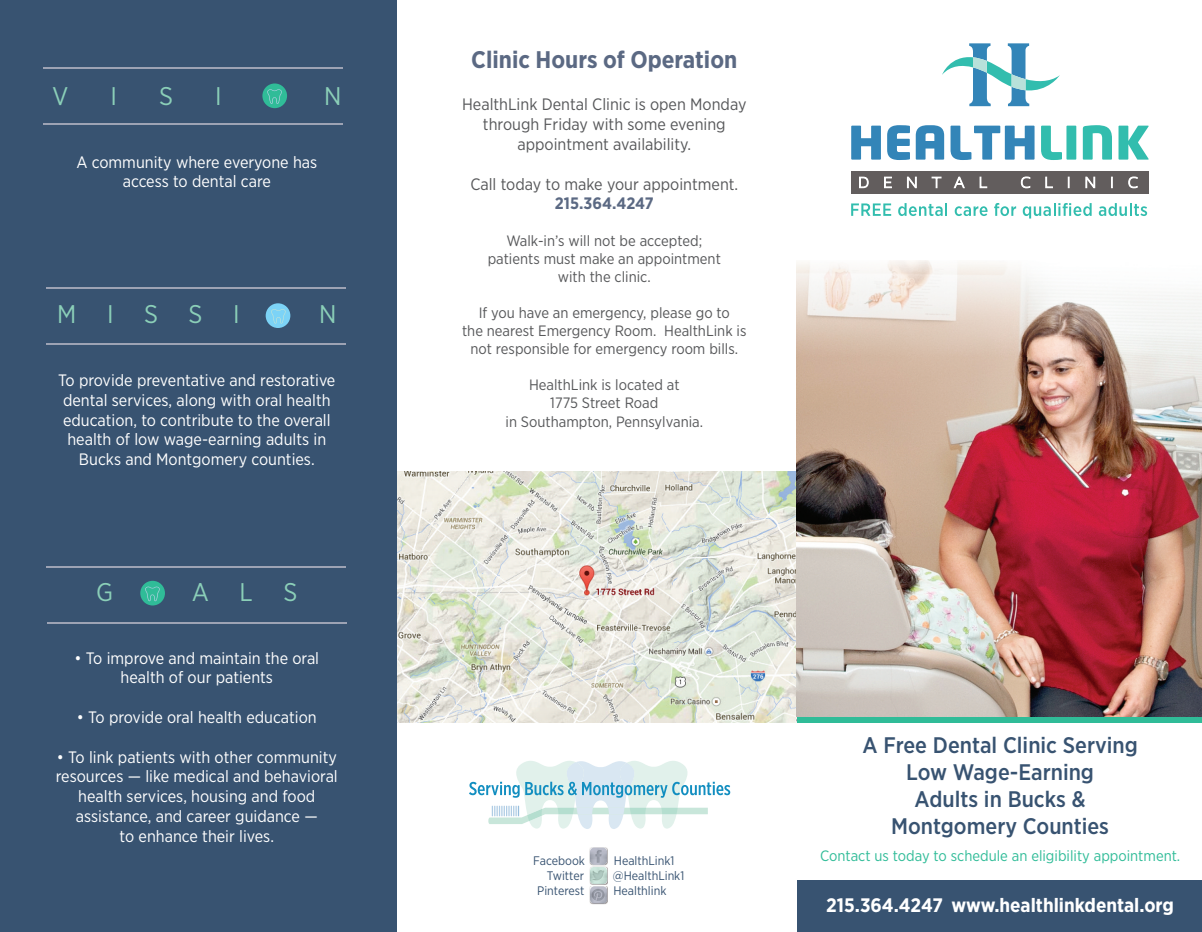
<style>
.page{position:relative;width:1202px;height:932px;background:#fff}
.page>*{position:absolute;margin:0;border:0;box-sizing:border-box;transform-origin:0 0}
.t1{font:25.5px "Gotham Narrow";letter-spacing:1.2em;color:#8bcfb8}
.t2{font:700 24px "Gotham Narrow";color:#5b6983}
.t3{font:500 22.5px/27px "Gotham Narrow";color:#385371;text-align:center}
.t4{font:700 19.5px "Gotham Narrow";color:#fff}
.t5{font:16.5px/19.8px "Gotham Narrow";color:#fff;text-align:center}
.t6{font:16.5px/19.8px "Gotham Narrow";color:#57585a;text-align:center}
.t7{font:700 16.5px "Gotham Narrow";color:#5b6983}
.t8{font:15px/18px "Gotham Narrow";color:#57585a;text-align:center}
.t9{font:15px "Gotham Narrow";color:#30bc98}
.t10{font:12.45px "Gotham Narrow";color:#385371}
</style>
<div class="page">
<img style="left:396px;top:471px;width:400px;height:251px">
<div style="left:0;top:0;width:396px;height:932px;background:#385371"></div>
<div style="left:851px;top:171px;width:297px;height:22px;background:#625d5d"></div>
<svg style="left:859px;top:176px;width:10px;height:13px"></svg>
<svg style="left:884px;top:176px;width:8px;height:13px"></svg>
<svg style="left:907px;top:176px;width:10px;height:13px"></svg>
<svg style="left:931px;top:176px;width:11px;height:13px"></svg>
<svg style="left:953px;top:176px;width:12px;height:13px"></svg>
<svg style="left:979px;top:176px;width:8px;height:13px"></svg>
<svg style="left:1020px;top:176px;width:10px;height:13px"></svg>
<svg style="left:1045px;top:176px;width:8px;height:13px"></svg>
<svg style="left:1067px;top:177px;width:2px;height:11px"></svg>
<svg style="left:1085px;top:176px;width:10px;height:13px"></svg>
<svg style="left:1128px;top:176px;width:10px;height:13px"></svg>
<svg style="left:942px;top:43px;width:117px;height:63px"></svg>
<svg style="left:851px;top:126px;width:30px;height:34px"></svg>
<svg style="left:887px;top:125px;width:57px;height:35px"></svg>
<svg style="left:950px;top:126px;width:84px;height:34px"></svg>
<svg style="left:1041px;top:126px;width:21px;height:34px"></svg>
<div style="left:1066px;top:126px;width:10px;height:34px;background:#32bdae"></div>
<svg style="left:1082px;top:125px;width:30px;height:35px"></svg>
<svg style="left:1118px;top:126px;width:30px;height:34px"></svg>
<svg style="left:851px;top:203px;width:40px;height:13px"></svg>
<svg style="left:898px;top:203px;width:49px;height:13px"></svg>
<svg style="left:954px;top:206px;width:33px;height:10px"></svg>
<svg style="left:994px;top:203px;width:22px;height:13px"></svg>
<svg style="left:1022px;top:203px;width:69px;height:15px"></svg>
<svg style="left:1098px;top:203px;width:49px;height:13px"></svg>
<div style="left:796px;top:716px;width:406px;height:6px;background:#30bc98"></div>
<div style="left:796px;top:879px;width:406px;height:53px;background:#385371"></div>
<div style="left:262px;top:83px;width:25px;height:25px;background:#30bc98;border-radius:50%"></div>
<svg style="left:267px;top:89px;width:15px;height:15px"></svg>
<div style="left:140px;top:580px;width:25px;height:25px;background:#30bc98;border-radius:50%"></div>
<svg style="left:145px;top:586px;width:15px;height:15px"></svg>
<div style="left:266px;top:303px;width:24px;height:25px;background:#7cd3f6;border-radius:50%"></div>
<svg style="left:271px;top:309px;width:15px;height:14px"></svg>
<img style="left:589px;top:848px;width:19px;height:56px">
<img style="left:590px;top:847px;width:17px;height:17px">
<img style="left:590px;top:886px;width:17px;height:17px">
<img style="left:590px;top:866px;width:17px;height:18px">
<hr style="left:44px;top:123px;width:299px;height:1px;background:#9da3b4">
<hr style="left:43px;top:67px;width:299px;height:1px;background:#9da3b4">
<hr style="left:47px;top:343px;width:299px;height:1px;background:#9da3b4">
<hr style="left:46px;top:287px;width:299px;height:1px;background:#9da3b4">
<hr style="left:47px;top:622px;width:299px;height:1px;background:#9da3b4">
<hr style="left:46px;top:566px;width:299px;height:1px;background:#9da3b4">
<svg style="left:469px;top:761px;width:261px;height:68px"></svg>
<img style="left:796px;top:260px;width:406px;height:456px">
<img style="left:796px;top:261px;width:405px;height:95px">
<h1 class="t1" style="left:52px;top:87px;width:18px">V</h1>
<h1 class="t1" style="left:111px;top:87px;width:8px">I</h1>
<h1 class="t1" style="left:159px;top:87px;width:15px">S</h1>
<h1 class="t1" style="left:215px;top:87px;width:8px">I</h1>
<h1 class="t1" style="left:324px;top:87px;width:19px">N</h1>
<p class="t5" style="left:76px;top:153px;width:242px">A community where everyone has access to dental care</p>
<h1 class="t1" style="left:57px;top:305px;width:281px">MISSION</h1>
<p class="t5" style="left:58px;top:371px;width:279px">To provide preventative and restorative dental services, along with oral health education, to contribute to the overall health of low wage-earning adults in Bucks and Montgomery counties.</p>
<h1 class="t1" style="left:96px;top:582px;width:203px">GOALS</h1>
<p class="t5" style="left:74px;top:649px;width:246px">• To improve and maintain the oral health of our patients</p>
<p class="t5" style="left:77px;top:708px;width:241px">• To provide oral health education</p>
<p class="t5" style="left:56px;top:748px;width:283px">• To link patients with other community resources — like medical and behavioral health services, housing and food assistance, and career guidance —<br>to enhance their lives.</p>
<h2 class="t2" style="left:471px;top:51px;width:267px">Clinic Hours of Operation</h2>
<p class="t6" style="left:462px;top:96px;width:286px">HealthLink Dental Clinic is open Monday through Friday with some evening appointment availability.</p>
<p class="t6" style="left:470px;top:175px;width:269px">Call today to make your appointment.</p>
<p class="t7" style="left:555px;top:198px;width:100px">215.364.4247</p>
<p class="t8" style="left:488px;top:233px;width:235px">Walk-in’s will not be accepted; patients must make an appointment with the clinic.</p>
<p class="t8" style="left:462px;top:305px;width:286px">If you have an emergency, please go to<br>the nearest Emergency Room. HealthLink is not responsible for emergency room bills.</p>
<p class="t8" style="left:505px;top:377px;width:199px;line-height:18.6px">HealthLink is located at<br>1775 Street Road<br>in Southampton, Pennsylvania.</p>
<p class="t10" style="left:533px;top:856px;width:53px">Facebook</p>
<p class="t10" style="left:614px;top:856px;width:62px">HealthLink1</p>
<p class="t10" style="left:547px;top:871px;width:39px">Twitter</p>
<p class="t10" style="left:613px;top:871px;width:73px">@HealthLink1</p>
<p class="t10" style="left:537px;top:886px;width:49px">Pinterest</p>
<p class="t10" style="left:613px;top:886px;width:55px">Healthlink</p>
<h3 class="t3" style="left:862px;top:733px;width:277px">A Free Dental Clinic Serving<br>Low Wage-Earning<br>Adults in Bucks &amp;<br>Montgomery Counties</h3>
<p class="t9" style="left:820px;top:850px;width:362px">Contact us today to schedule an eligibility appointment.</p>
<p class="t4" style="left:826px;top:898px;width:349px">215.364.4247 www.healthlinkdental.org</p>
</div>
